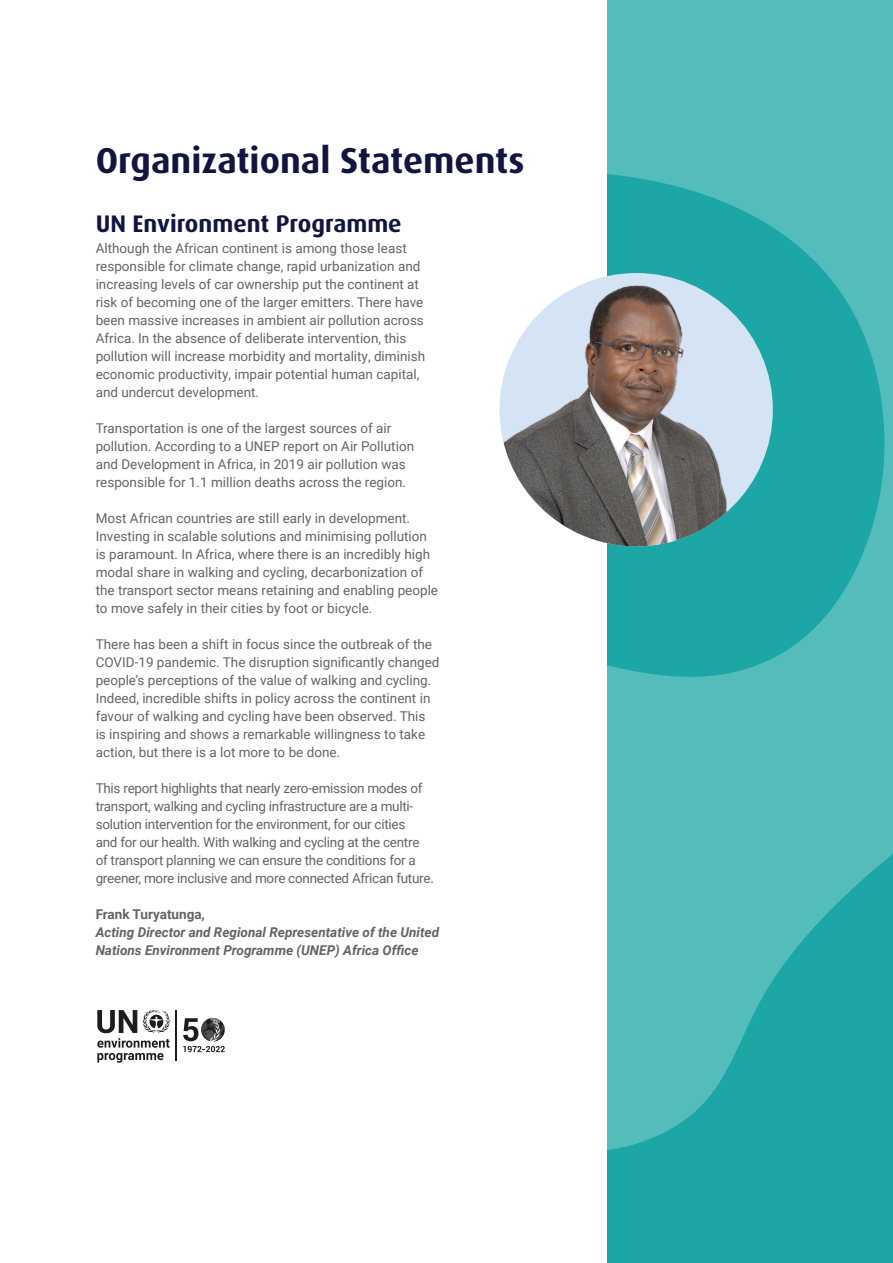
<style>
.page{position:relative;width:893px;height:1263px;background:#fff}
.page>*{position:absolute;margin:0;border:0;box-sizing:border-box;transform-origin:0 0}
.t1{font:700 36px "Dax Pro";color:#11153f}
.t2{font:700 24px "Dax Pro";color:#11153f}
.t3{font:13.5px/18px "Roboto";color:#636466}
.t4{font:13.5px/18px "Roboto";letter-spacing:-.02em;color:#636466}
.t5{font:italic 700 13.5px/18px "Roboto";color:#636466}
.t6{font:700 13.5px "Roboto";color:#636466}
</style>
<div class="page">
<svg style="left:608px;top:0;width:285px;height:1263px;background:#3bb1b1"></svg>
<img style="left:500px;top:273px;width:273px;height:273px;border-radius:137px">
<svg style="left:97px;top:1010px;width:73px;height:53px"></svg>
<hr style="left:176px;top:1010px;width:1px;height:50px;background:#1d1d1b">
<svg style="left:183px;top:1018px;width:42px;height:34px"></svg>
<h1 class="t1" style="left:96px;top:137px;width:430px">Organizational Statements</h1>
<h2 class="t2" style="left:96px;top:208px;width:307px">UN Environment Programme</h2>
<p class="t3" style="left:96px;top:238px;width:331px">Although the African continent is among those least responsible for climate change, rapid urbanization and increasing levels of car ownership put the continent at risk of becoming one of the larger emitters. There have been massive increases in ambient air pollution across Africa. In the absence of deliberate intervention, this pollution will increase morbidity and mortality, diminish economic productivity, impair potential human capital, and undercut development.</p>
<p class="t3" style="left:96px;top:418px;width:320px">Transportation is one of the largest sources of air pollution. According to a UNEP report on Air Pollution and Development in Africa, in 2019 air pollution was responsible for 1.1 million deaths across the region.</p>
<p class="t3" style="left:96px;top:508px;width:344px">Most African countries are still early in development.<br>Investing in scalable solutions and minimising pollution is paramount. In Africa, where there is an incredibly high modal share in walking and cycling, decarbonization of the transport sector means retaining and enabling people to move safely in their cities by foot or bicycle.</p>
<p class="t3" style="left:96px;top:634px;width:345px">There has been a shift in focus since the outbreak of the COVID-19 pandemic. The disruption significantly changed people’s perceptions of the value of walking and cycling.<br>Indeed, incredible shifts in policy across the continent in favour of walking and cycling have been observed. This<br>is inspiring and shows a remarkable willingness to take action, but there is a lot more to be done.</p>
<p class="t4" style="left:96px;top:778px;width:340px">This report highlights that nearly zero-emission modes of transport, walking and cycling infrastructure are a multi&shy;solution intervention for the environment, for our cities<br>and for our health. With walking and cycling at the centre of transport planning we can ensure the conditions for a greener, more inclusive and more connected African future.</p>
<p class="t6" style="left:96px;top:904px;width:111px">Frank Turyatunga,</p>
<p class="t5" style="left:96px;top:922px;width:345px">Acting Director and Regional Representative of the United<br>Nations Environment Programme (UNEP) Africa Office</p>
</div>
